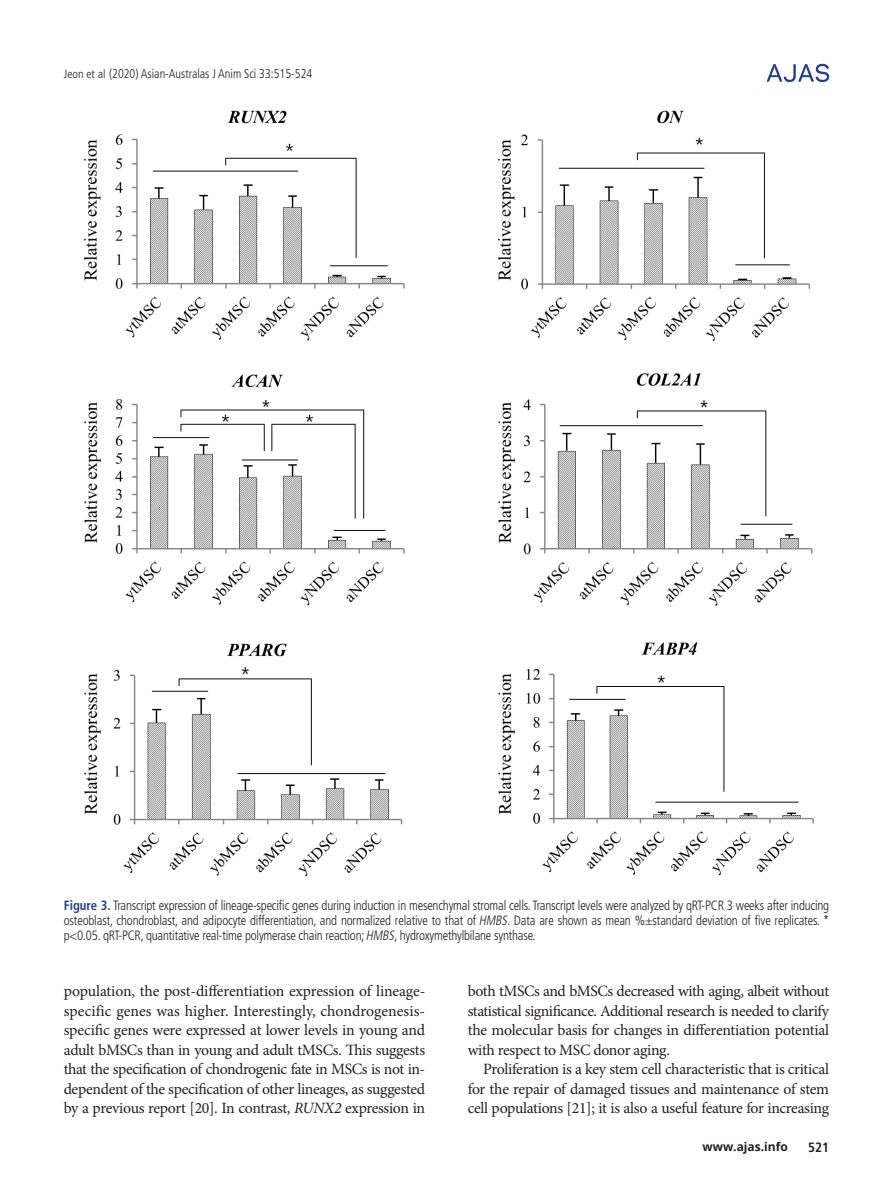
<style>
.page{position:relative;width:893px;height:1191px;background:#fff}
.page>*{position:absolute;margin:0;border:0;box-sizing:border-box;transform-origin:0 0}
.본문{font:15.75px/19.5px "Minion Pro";letter-spacing:-.02em;color:#231f20;text-align:justify}
.표_그림__제목{font:300 condensed 13.5px/15px "Frutiger LT Std";letter-spacing:-.015em;color:#231f20;text-align:justify;scale:.95 1}
.t1{font:700 condensed 13.5px "Frutiger LT Std";color:#231f20}
.t2{font:300 condensed 12.75px "Frutiger LT Std";color:#231f20;scale:.95 1}
.t3{font:700 12px "Open Sans";color:#231f20}
.s1{font-size:12px}
.s2{font-weight:700;color:#253f8e}
.s3{font-style:italic}
</style>
<div class="page">
<svg style="left:767px;top:64px;width:62px;height:18px"></svg>
<img style="left:83px;top:110px;width:731px;height:767px">
<p class="t2" style="left:64px;top:66px;width:263px"><span class="s1">Jeon et al</span> (2020) Asian-Australas J Anim Sci 33:515-524</p>
<p class="표_그림__제목" style="left:64px;top:898px;width:807px"><span class="s2">Figure 3.</span> Transcript expression of lineage-specific genes during induction in mesenchymal stromal cells. Transcript levels were analyzed by qRT-PCR 3 weeks after inducing osteoblast, chondroblast, and adipocyte differentiation, and normalized relative to that of <span class="s3">HMBS</span>. Data are shown as mean %±standard deviation of five replicates. * p&lt;0.05. qRT-PCR, quantitative real-time polymerase chain reaction; <span class="s3">HMBS</span>, hydroxymethylbilane synthase.</p>
<p class="본문" style="left:64px;top:981px;width:363px">population, the post-differentiation expression of lineage&shy;specific genes was higher. Interestingly, chondrogenesis&shy;specific genes were expressed at lower levels in young and adult bMSCs than in young and adult tMSCs. This suggests that the specification of chondrogenic fate in MSCs is not in&shy;dependent of the specification of other lineages, as suggested by a previous report [20]. In contrast, <span class="s3">RUNX2</span> expression in</p>
<p class="본문" style="left:468px;top:981px;width:363px">both tMSCs and bMSCs decreased with aging, albeit without statistical significance. Additional research is needed to clarify the molecular basis for changes in differentiation potential with respect to MSC donor aging.</p>
<p class="본문" style="left:468px;top:1059px;width:363px;text-indent:15px">Proliferation is a key stem cell characteristic that is critical for the repair of damaged tissues and maintenance of stem cell populations [21]; it is also a useful feature for increasing</p>
<p class="t3" style="left:702px;top:1138px;width:87px">www.ajas.info</p>
<p class="t1" style="left:808px;top:1138px;width:23px">521</p>
</div>
